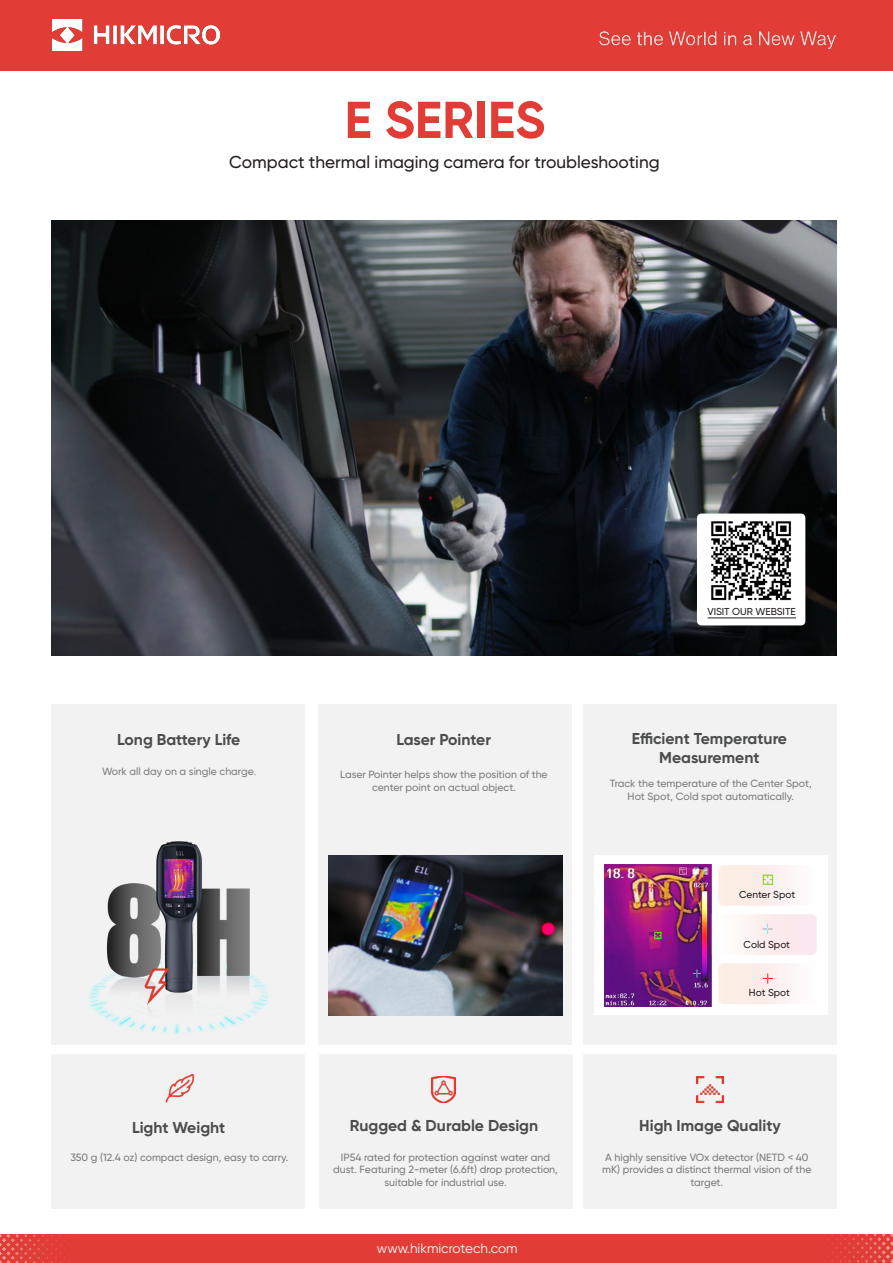
<style>
.page{position:relative;width:893px;height:1263px;background:#fff}
.page>*{position:absolute;margin:0;border:0;box-sizing:border-box;transform-origin:0 0}
.t1{font:700 51.75px "Gilroy";color:#e13d36}
.t2{font:500 17.25px "Gilroy";color:#231f20}
.t3{font:700 15.75px/18.9px "Gilroy";color:#4b4c4d;text-align:center}
.t4{font:13.5px "Gilroy";color:#fff}
.t5{font:500 10.5px/12.6px "Gilroy";color:#7a7c7f;text-align:center}
.t6{font:500 10.05px "Gilroy";color:#231f20}
.s1{font-weight:400}
</style>
<div class="page">
<div style="left:0;top:0;width:893px;height:70px;background:#e13d36"></div>
<img style="left:52px;top:19px;width:168px;height:32px">
<img style="left:600px;top:32px;width:236px;height:17px">
<div style="left:0;top:1234px;width:893px;height:29px;background:#e13d36"></div>
<img style="left:0;top:1234px;width:65px;height:29px">
<img style="left:823px;top:1234px;width:70px;height:29px">
<div style="left:52px;top:1054px;width:253px;height:154px;background:#f2f2f2"></div>
<div style="left:319px;top:1054px;width:253px;height:154px;background:#f2f2f2"></div>
<div style="left:583px;top:1054px;width:253px;height:154px;background:#f2f2f2"></div>
<div style="left:52px;top:704px;width:253px;height:340px;background:#f2f2f2"></div>
<div style="left:318px;top:704px;width:253px;height:340px;background:#f2f2f2"></div>
<img style="left:329px;top:856px;width:233px;height:159px">
<div style="left:583px;top:704px;width:253px;height:340px;background:#f2f2f2"></div>
<img style="left:52px;top:220px;width:784px;height:435px">
<div style="left:697px;top:513px;width:108px;height:112px;background:#fff;border-radius:4px"></div>
<img style="left:711px;top:521px;width:81px;height:80px">
<hr style="left:708px;top:618px;width:88px;height:1px;background:#231f20">
<img style="left:87px;top:841px;width:184px;height:196px">
<div style="left:594px;top:856px;width:233px;height:159px;background:#fff"></div>
<img style="left:604px;top:864px;width:213px;height:142px">
<img style="left:163px;top:1074px;width:31px;height:30px">
<img style="left:432px;top:1076px;width:24px;height:26px">
<img style="left:697px;top:1077px;width:26px;height:25px">
<p class="t1" style="left:344px;top:87px;width:202px">E SERIES</p>
<p class="t2" style="left:229px;top:151px;width:432px">Compact thermal imaging camera for troubleshooting</p>
<p class="t6" style="left:707px;top:605px;width:90px">VISIT OUR WEBSITE</p>
<p class="t3" style="left:117px;top:730px;width:125px">Long Battery Life</p>
<p class="t5" style="left:102px;top:764px;width:156px">Work all day on a single charge<span class="s1">.</span></p>
<p class="t3" style="left:396px;top:730px;width:96px">Laser Pointer</p>
<p class="t3" style="left:632px;top:729px;width:157px">Efficient Temperature<br>Measurement</p>
<p class="t5" style="left:340px;top:768px;width:209px">Laser Pointer helps show the position of the center point on actual object.</p>
<p class="t5" style="left:610px;top:777px;width:204px">Track the temperature of the Center Spot,<br>Hot Spot, Cold spot automatically.</p>
<p class="t6" style="left:739px;top:888px;width:57px">Center Spot</p>
<p class="t6" style="left:744px;top:938px;width:48px">Cold Spot</p>
<p class="t6" style="left:749px;top:987px;width:42px">Hot Spot</p>
<p class="t3" style="left:132px;top:1117px;width:95px">Light Weight</p>
<p class="t3" style="left:350px;top:1116px;width:190px">Rugged &amp; Durable Design</p>
<p class="t3" style="left:639px;top:1116px;width:143px">High Image Quality</p>
<p class="t5" style="left:70px;top:1151px;width:219px">350 g (12.4 oz) compact design, easy to carry.</p>
<p class="t5" style="left:333px;top:1151px;width:226px">IP54 rated for protection against water and dust. Featuring 2-meter (6.6ft) drop protection, suitable for industrial use.</p>
<p class="t5" style="left:602px;top:1151px;width:211px">A highly sensitive VOx detector (NETD &lt; 40 mK) provides a distinct thermal vision of the target.</p>
<p class="t4" style="left:377px;top:1239px;width:142px">www.hikmicrotech.com</p>
</div>
